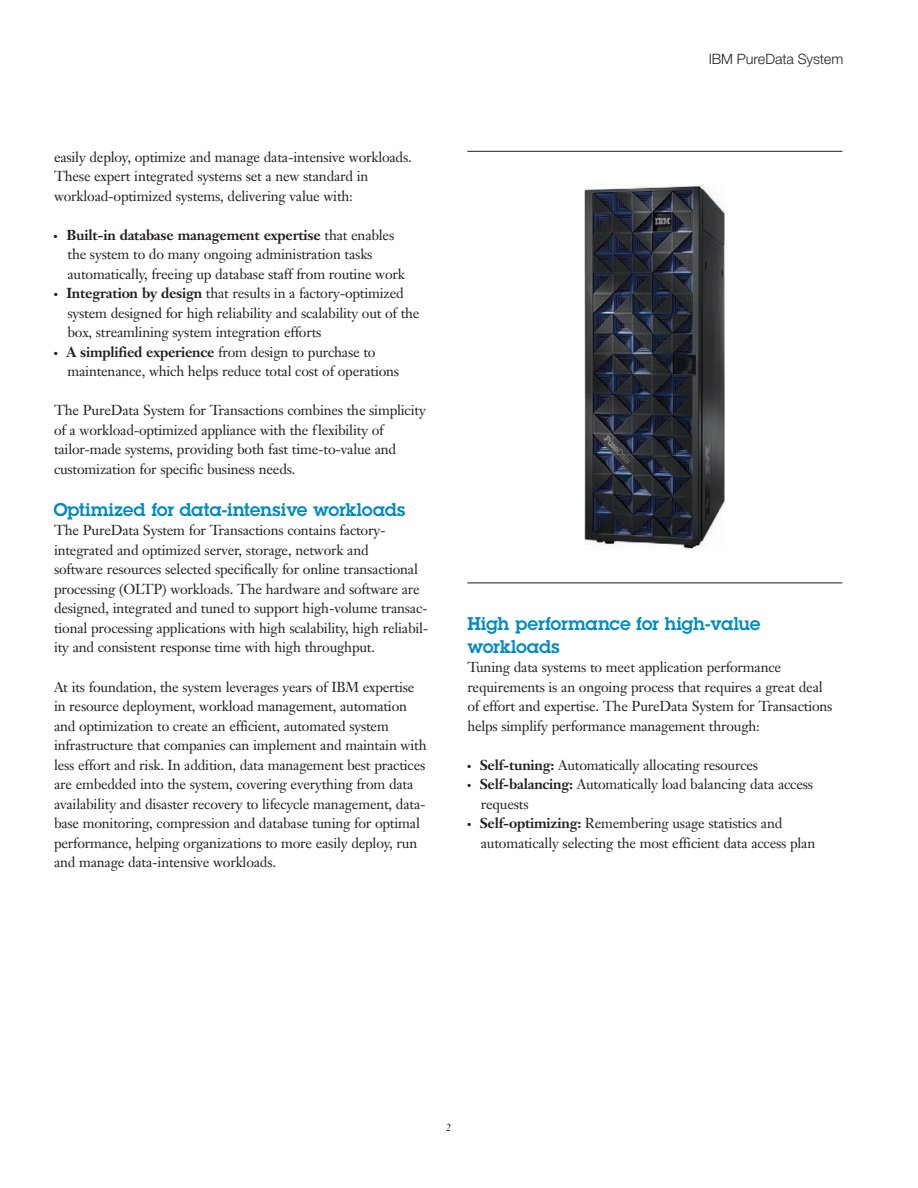
<style>
.page{position:relative;width:918px;height:1188px;background:#fff}
.page>*{position:absolute;margin:0;border:0;box-sizing:border-box;transform-origin:0 0}
.t1{font:600 18px/22.5px "Lubalinfor IBM";color:#008bc0}
.t2{font:14.25px/19.5px "Janson Text LT Pro";letter-spacing:-.015em;color:#231f20}
.t3{font:300 14.25px "Helv Neuefor IBM";letter-spacing:-.005em;color:#231f20}
.t4{font:10.5px "Janson Text LT Pro";color:#231f20}
.t5{font:4.5px "Zapf Dingbats";color:#231f20}
.s1{font-weight:700}
</style>
<div class="page">
<img style="left:585px;top:185px;width:140px;height:364px">
<hr style="left:467px;top:151px;width:375px;height:1px;background:#231f20">
<hr style="left:467px;top:583px;width:375px;height:1px;background:#231f20">
<p class="t2" style="left:54px;top:147px;width:359px">easily deploy, optimize and manage data-intensive workloads.<br>These expert integrated systems set a new standard in workload-optimized systems, delivering value with:</p>
<p class="t2" style="left:66px;top:225px;width:355px"><span class="s1">Built-in database management expertise</span> that enables<br>the system to do many ongoing administration tasks automatically, freeing up database staff from routine work <span class="s1">Integration by design</span> that results in a factory-optimized system designed for high reliability and scalability out of the box, streamlining system integration efforts</p>
<p class="t5" style="left:54px;top:351px;width:11px">●● ●</p>
<p class="t2" style="left:66px;top:342px;width:334px"><span class="s1">A simplified experience</span> from design to purchase to maintenance, which helps reduce total cost of operations</p>
<p class="t2" style="left:54px;top:401px;width:373px">The PureData System for Transactions combines the simplicity of a workload-optimized appliance with the flexibility of tailor-made systems, providing both fast time-to-value and customization for specific business needs.</p>
<h2 class="t1" style="left:54px;top:498px;width:353px">Optimized for data-intensive workloads</h2>
<p class="t2" style="left:54px;top:521px;width:376px">The PureData System for Transactions contains factory&shy;integrated and optimized server, storage, network and<br>software resources selected specifically for online transactional processing (OLTP) workloads. The hardware and software are designed, integrated and tuned to support high-volume transac&shy;tional processing applications with high scalability, high reliabil&shy;ity and consistent response time with high throughput.</p>
<p class="t2" style="left:54px;top:677px;width:374px">At its foundation, the system leverages years of IBM expertise in resource deployment, workload management, automation and optimization to create an efficient, automated system infrastructure that companies can implement and maintain with less effort and risk. In addition, data management best practices are embedded into the system, covering everything from data availability and disaster recovery to lifecycle management, data&shy;base monitoring, compression and database tuning for optimal performance, helping organizations to more easily deploy, run and manage data-intensive workloads.</p>
<p class="t3" style="left:709px;top:50px;width:136px">IBM PureData System</p>
<h2 class="t1" style="left:467px;top:612px;width:294px">High performance for high-value workloads</h2>
<p class="t2" style="left:467px;top:658px;width:367px">Tuning data systems to meet application performance requirements is an ongoing process that requires a great deal of effort and expertise. The PureData System for Transactions helps simplify performance management through:</p>
<p class="t5" style="left:467px;top:764px;width:11px">●● ●</p>
<p class="t2" style="left:480px;top:755px;width:337px"><span class="s1">Self-tuning:</span> Automatically allocating resources <span class="s1">Self-balancing:</span> Automatically load balancing data access requests<br><span class="s1">Self-optimizing:</span> Remembering usage statistics and automatically selecting the most efficient data access plan</p>
<p class="t4" style="left:446px;top:1121px;width:7px">2</p>
</div>
